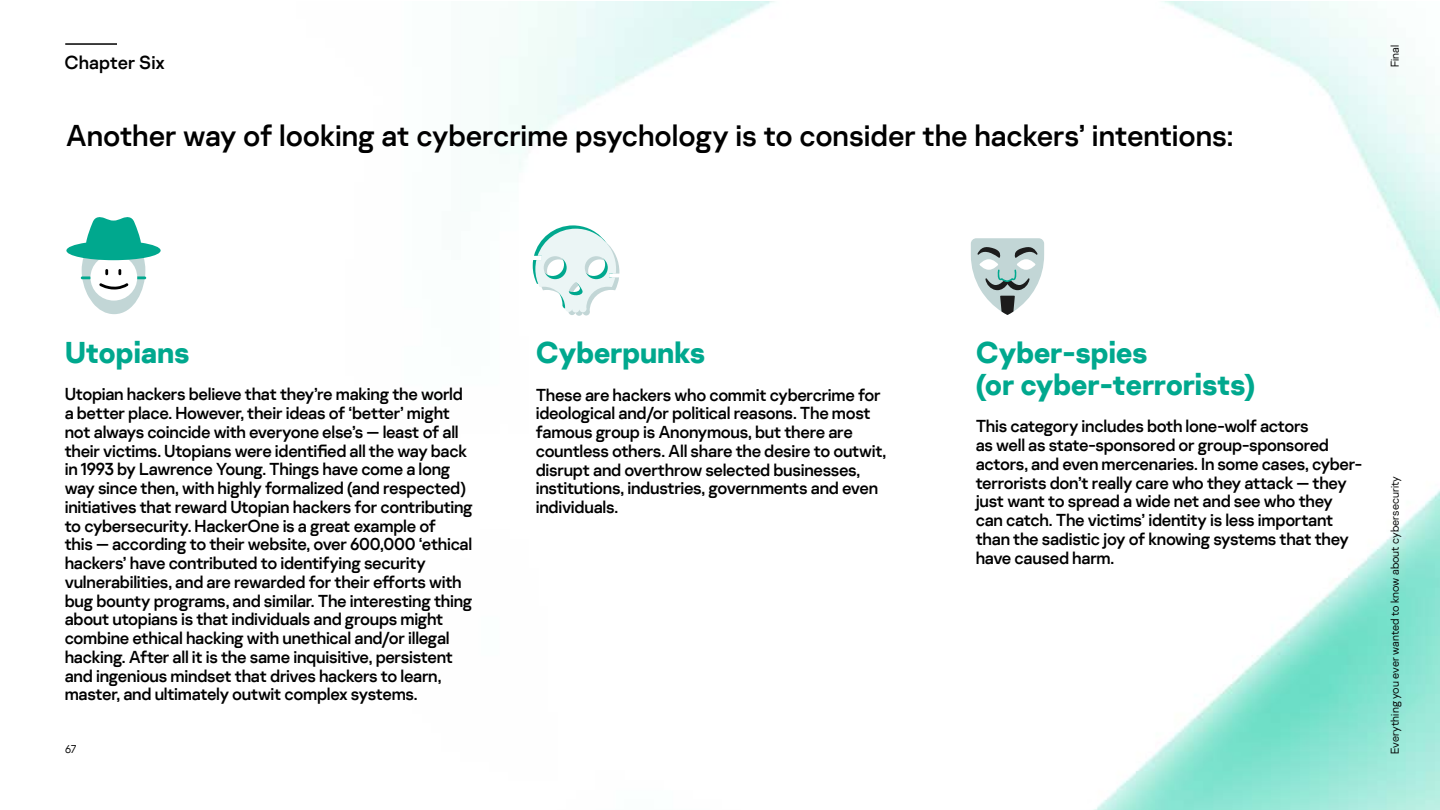
<style>
.page{position:relative;width:1440px;height:810px;background:#fff}
.page>*{position:absolute;margin:0;border:0;box-sizing:border-box;transform-origin:0 0}
.t1{font:30px "Kaspersky Sans";letter-spacing:-.005em;color:#000}
.t2{font:700 30px/32.2px "Kaspersky Sans";letter-spacing:-.015em;color:#00a88e}
.t3{font:18.75px "Kaspersky Sans";color:#000}
.t4{font:17.25px/18.8px "Kaspersky Sans";letter-spacing:-.02em;color:#000}
.t5{font:300 11.25px "Kaspersky Sans";color:#000}
</style>
<div class="page">
<img style="left:114px;top:1px;width:1326px;height:809px">
<svg style="left:971px;top:238px;width:73px;height:77px"></svg>
<svg style="left:533px;top:225px;width:86px;height:91px"></svg>
<svg style="left:66px;top:216px;width:95px;height:98px"></svg>
<hr style="left:65px;top:43px;width:52px;height:2px;background:#000">
<p class="t3" style="left:65px;top:51px;width:102px">Chapter Six</p>
<p class="t5" style="left:1388px;top:67px;width:24px;rotate:-90deg">Final</p>
<h1 class="t1" style="left:66px;top:118px;width:1169px">Another way of looking at cybercrime psychology is to consider the hackers’ intentions:</h1>
<h1 class="t2" style="left:65px;top:336px;width:127px">Utopians</h1>
<p class="t4" style="left:65px;top:385px;width:410px">Utopian hackers believe that they’re making the world a better place. However, their ideas of ‘better’ might not always coincide with everyone else’s — least of all their victims. Utopians were identified all the way back in 1993 by Lawrence Young. Things have come a long way since then, with highly formalized (and respected) initiatives that reward Utopian hackers for contributing to cybersecurity. HackerOne is a great example of<br>this — according to their website, over 600,000 ‘ethical hackers’ have contributed to identifying security vulnerabilities, and are rewarded for their efforts with bug bounty programs, and similar. The interesting thing about utopians is that individuals and groups might combine ethical hacking with unethical and/or illegal hacking. After all it is the same inquisitive, persistent and ingenious mindset that drives hackers to learn, master, and ultimately outwit complex systems.</p>
<p class="t5" style="left:65px;top:742px;width:13px">67</p>
<h1 class="t2" style="left:536px;top:337px;width:171px">Cyberpunks</h1>
<p class="t4" style="left:536px;top:385px;width:352px">These are hackers who commit cybercrime for ideological and/or political reasons. The most famous group is Anonymous, but there are countless others. All share the desire to outwit, disrupt and overthrow selected businesses, institutions, industries, governments and even individuals.</p>
<h1 class="t2" style="left:976px;top:336px;width:281px">Cyber-spies<br>(or cyber-terrorists)</h1>
<p class="t4" style="left:976px;top:417px;width:388px">This category includes both lone-wolf actors<br>as well as state-sponsored or group-sponsored actors, and even mercenaries. In some cases, cyber&shy;terrorists don’t really care who they attack — they just want to spread a wide net and see who they can catch. The victims’ identity is less important than the sadistic joy of knowing systems that they have caused harm.</p>
<p class="t5" style="left:1388px;top:754px;width:279px;rotate:-90deg">Everything you ever wanted to know about cybersecurity</p>
</div>
